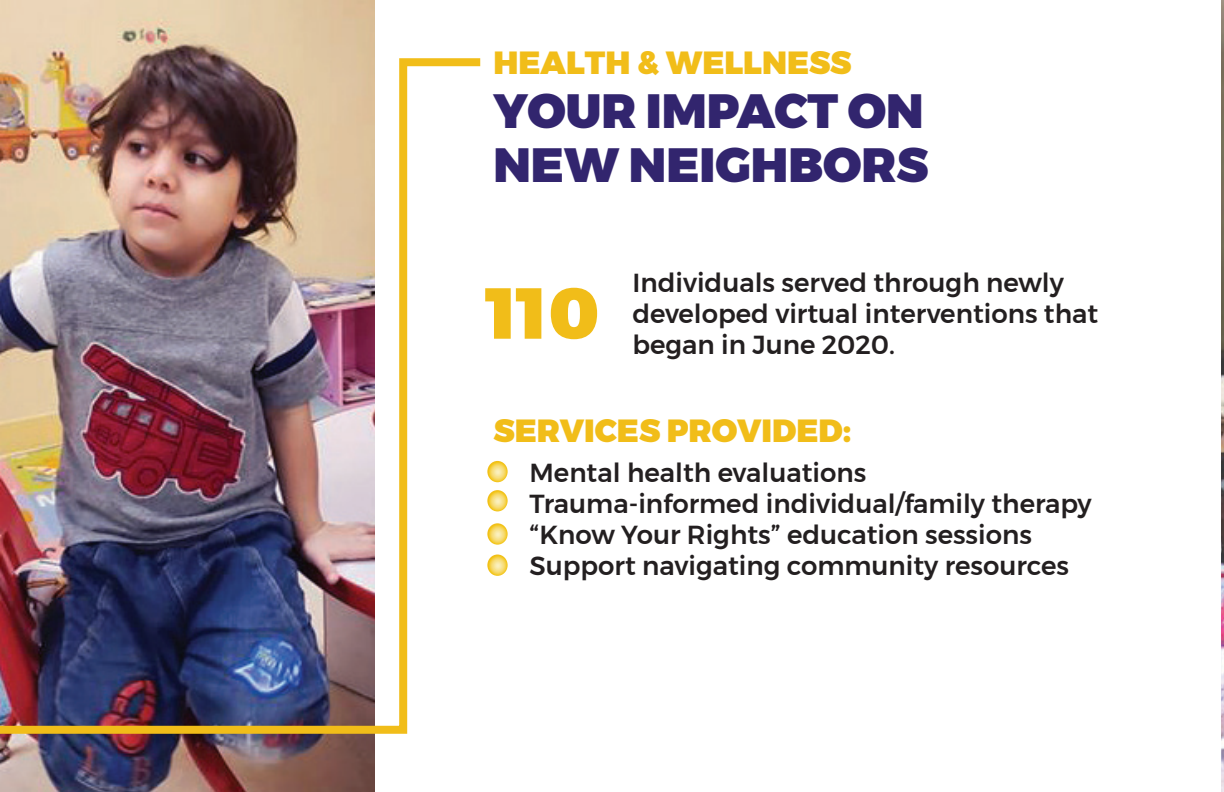
<style>
.page{position:relative;width:1224px;height:792px;background:#fff}
.page>*{position:absolute;margin:0;border:0;box-sizing:border-box;transform-origin:0 0}
.t1{font:900 72px "Montserrat";color:#f1bd19}
.t2{font:900 48px "Montserrat";color:#32256e}
.t3{font:900 32px "Montserrat";color:#f1bd19}
.t4{font:500 26px/31.2px "Montserrat";color:#231f20}
</style>
<div class="page">
<img style="left:0;top:0;width:374px;height:792px">
<img style="left:0;top:54px;width:481px;height:684px">
<img style="left:1221px;top:0;width:3px;height:792px">
<svg style="left:487px;top:461px;width:21px;height:21px"></svg>
<svg style="left:487px;top:490px;width:21px;height:21px"></svg>
<svg style="left:487px;top:523px;width:21px;height:22px"></svg>
<svg style="left:487px;top:555px;width:21px;height:21px"></svg>
<p class="t3" style="left:494px;top:37px;width:360px">HEALTH &amp; WELLNESS</p>
<h2 class="t2" style="left:494px;top:72px;width:432px">YOUR IMPACT ON</h2>
<h2 class="t2" style="left:494px;top:126px;width:436px">NEW NEIGHBORS</h2>
<h1 class="t1" style="left:487px;top:254px;width:113px">110</h1>
<p class="t4" style="left:632px;top:267px;width:467px">Individuals served through newly developed virtual interventions that began in June 2020.</p>
<p class="t3" style="left:494px;top:405px;width:359px">SERVICES PROVIDED:</p>
<p class="t4" style="left:494px;top:457px;width:374px">• Mental health evaluations</p>
<p class="t4" style="left:494px;top:488px;width:600px">• Trauma-informed individual/family therapy</p>
<p class="t4" style="left:494px;top:519px;width:540px">• “Know Your Rights” education sessions</p>
<p class="t4" style="left:494px;top:550px;width:577px">• Support navigating community resources</p>
</div>
